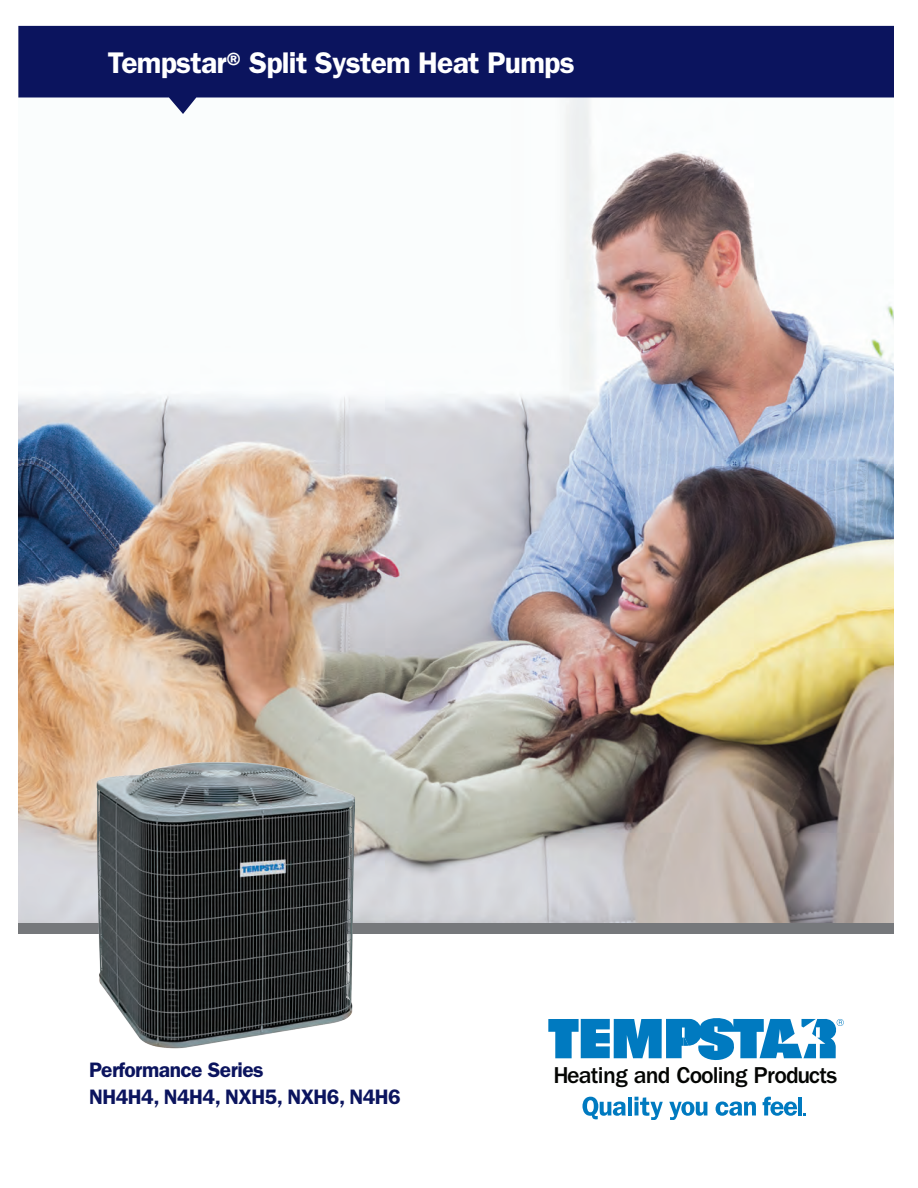
<style>
.page{position:relative;width:918px;height:1188px;background:#fff}
.page>*{position:absolute;margin:0;border:0;box-sizing:border-box;transform-origin:0 0}
.t1{font:600 30px "ITC Franklin Gothic Std";letter-spacing:-.025em;color:#fff}
.t2{font:500 23.7px "ITC Franklin Gothic Std";letter-spacing:-.04em;color:#040503}
.t3{font:600 21px "ITC Franklin Gothic Std";letter-spacing:-.025em;color:#0b145e}
</style>
<div class="page">
<img style="left:18px;top:114px;width:876px;height:809px">
<div style="left:18px;top:923px;width:876px;height:10px;background:#76787b"></div>
<svg style="left:548px;top:1018px;width:296px;height:43px"></svg>
<svg style="left:583px;top:1097px;width:43px;height:22px"></svg>
<hr style="left:628px;top:1097px;width:4px;height:18px;background:#007ac0">
<svg style="left:635px;top:1097px;width:28px;height:23px"></svg>
<svg style="left:669px;top:1101px;width:38px;height:19px"></svg>
<svg style="left:716px;top:1101px;width:40px;height:15px"></svg>
<svg style="left:763px;top:1097px;width:34px;height:19px"></svg>
<hr style="left:798px;top:1097px;width:4px;height:18px;background:#007ac0">
<svg style="left:18px;top:26px;width:876px;height:88px;fill:#0b145e"></svg>
<img style="left:89px;top:757px;width:277px;height:292px">
<p class="t1" style="left:108px;top:45px;width:468px">Tempstar® Split System Heat Pumps</p>
<p class="t3" style="left:89px;top:1058px;width:176px">Performance Series</p>
<p class="t2" style="left:553px;top:1062px;width:285px">Heating and Cooling Products</p>
<p class="t3" style="left:89px;top:1085px;width:313px">NH4H4, N4H4, NXH5, NXH6, N4H6</p>
</div>
